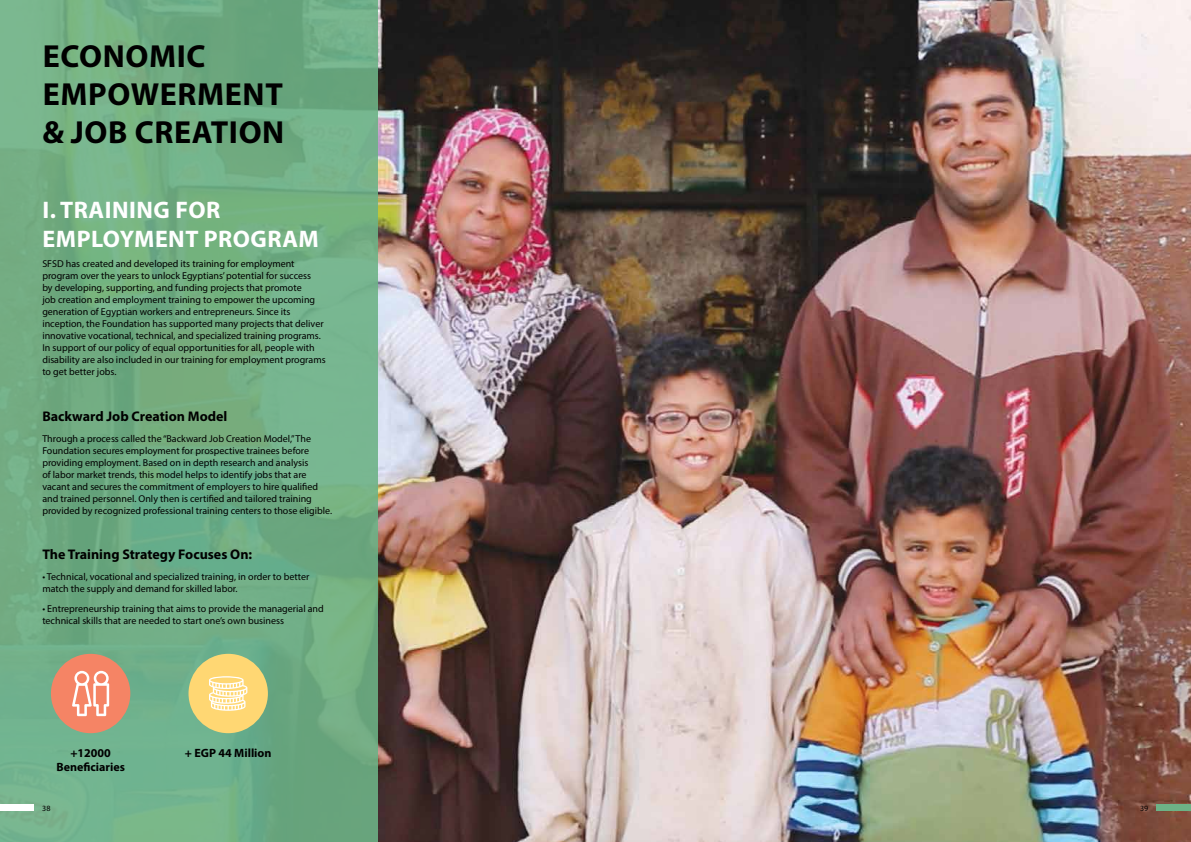
<style>
.page{position:relative;width:1191px;height:842px;background:#fff}
.page>*{position:absolute;margin:0;border:0;box-sizing:border-box;transform-origin:0 0}
.t1{font:700 32px/38.4px "Myriad Pro";letter-spacing:.02em;color:#000}
.t2{font:700 24px/28.8px "Myriad Pro";letter-spacing:.02em;color:#fff}
.t3{font:700 14px "Myriad Pro";color:#000}
.t4{font:700 12px/14.4px "Myriad Pro";color:#000;text-align:center}
.t5{font:10px/12px "Myriad Pro";color:#000}
.t6{font:8px "Myriad Pro";color:#000}
</style>
<div class="page">
<img style="left:378px;top:0;width:813px;height:842px">
<div style="left:0;top:0;width:378px;height:842px;background:#6db286"></div>
<div style="left:51px;top:654px;width:79px;height:79px;background:#f58465;border-radius:50%"></div>
<svg style="left:72px;top:671px;width:37px;height:45px"></svg>
<div style="left:188px;top:654px;width:80px;height:79px;background:#ffd773;border-radius:50%"></div>
<svg style="left:209px;top:676px;width:38px;height:35px"></svg>
<div style="left:1156px;top:804px;width:35px;height:7px;background:#6db286"></div>
<div style="left:0;top:804px;width:34px;height:7px;background:#fff"></div>
<h1 class="t1" style="left:42px;top:35px;width:243px">ECONOMIC<br>EMPOWERMENT &amp; JOB CREATION</h1>
<h2 class="t2" style="left:43px;top:195px;width:278px">I. TRAINING FOR<br>EMPLOYMENT PROGRAM</h2>
<p class="t5" style="left:42px;top:258px;width:285px">SFSD has created and developed its training for employment program over the years to unlock Egyptians’ potential for success<br>by developing, supporting, and funding projects that promote<br>job creation and employment training to empower the upcoming generation of Egyptian workers and entrepreneurs. Since its inception, the Foundation has supported many projects that deliver innovative vocational, technical, and specialized training programs.<br>In support of our policy of equal opportunities for all, people with disability are also included in our training for employment programs to get better jobs.</p>
<h3 class="t3" style="left:42px;top:407px;width:186px">Backward Job Creation Model</h3>
<p class="t5" style="left:42px;top:432px;width:291px">Through a process called the “Backward Job Creation Model,” The Foundation secures employment for prospective trainees before providing employment. Based on in depth research and analysis<br>of labor market trends, this model helps to identify jobs that are vacant and secures the commitment of employers to hire qualified and trained personnel. Only then is certified and tailored training provided by recognized professional training centers to those eligible.</p>
<h3 class="t3" style="left:42px;top:546px;width:211px">The Training Strategy Focuses On:</h3>
<p class="t5" style="left:42px;top:570px;width:268px">• Technical, vocational and specialized training, in order to better match the supply and demand for skilled labor.</p>
<p class="t5" style="left:42px;top:603px;width:283px">• Entrepreneurship training that aims to provide the managerial and technical skills that are needed to start one’s own business</p>
<p class="t4" style="left:56px;top:745px;width:70px">+12000<br>Beneficiaries</p>
<p class="t4" style="left:185px;top:746px;width:88px">+ EGP 44 Million</p>
<p class="t6" style="left:42px;top:803px;width:10px">38</p>
<p class="t6" style="left:1140px;top:803px;width:10px">39</p>
</div>
